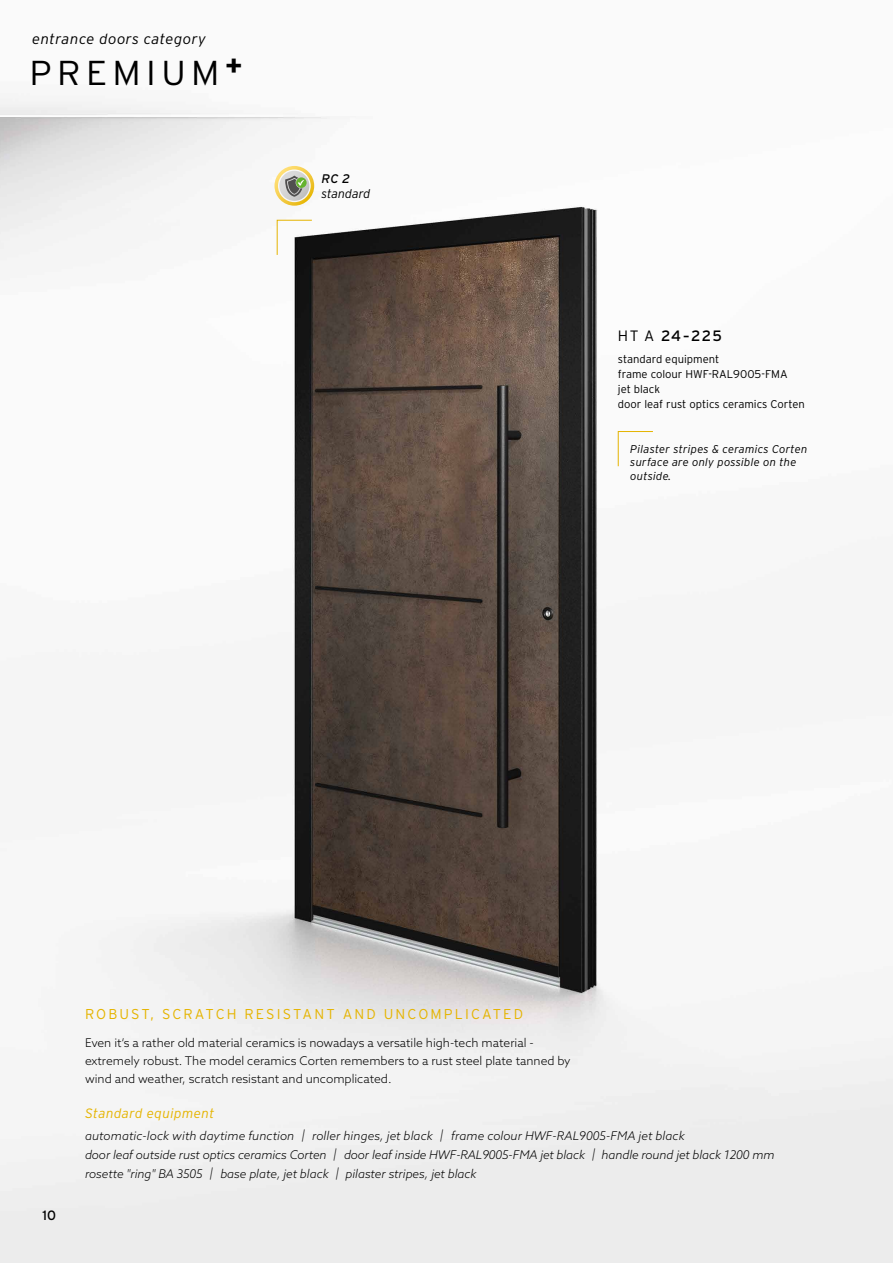
<style>
.page{position:relative;width:893px;height:1263px;background:#fff}
.page>*{position:absolute;margin:0;border:0;box-sizing:border-box;transform-origin:0 0}
.t1{font:300 34.5px "Interstate";letter-spacing:.15em;color:#000;scale:1.04 1}
.t2{font:15px "Interstate";color:#000}
.t3{font:italic 300 14.55px "Interstate";letter-spacing:.03em;color:#000}
.t4{font:300 14.25px "Interstate";letter-spacing:.15em;color:#e5b400}
.t5{font:italic 300 13.5px "Interstate";letter-spacing:.03em;color:#e5b400}
.t6{font:13.5px "Interstate";color:#000}
.t7{font:italic 300 12.45px "Interstate";color:#000}
.t8{font:italic 12.45px "Interstate";color:#000}
.t9{font:italic 300 12px/18.8px "Azo Sans";color:#000}
.t10{font:300 12px/18px "Azo Sans";color:#000}
.t11{font:300 11.25px/15px "Interstate";color:#000}
.t12{font:italic 300 11.25px/13.5px "Interstate";letter-spacing:.02em;color:#000}
.s1{font-weight:300}
</style>
<div class="page">
<img style="left:0;top:98px;width:893px;height:1165px">
<svg style="left:617px;top:431px;width:37px;height:36px"></svg>
<svg style="left:276px;top:219px;width:37px;height:37px"></svg>
<div style="left:279px;top:171px;width:30px;height:30px;background:linear-gradient(to right,#dedede,#c8c7c7);border-radius:15px"></div>
<div style="left:274px;top:166px;width:40px;height:40px;border:4px solid #fff;border-radius:50%"></div>
<svg style="left:296px;top:177px;width:11px;height:11px"></svg>
<svg style="left:285px;top:176px;width:19px;height:21px"></svg>
<p class="t3" style="left:32px;top:31px;width:175px">entrance doors category</p>
<h1 class="t1" style="left:30px;top:54px;width:206px">PREMIUM<sup>+</sup></h1>
<p class="t8" style="left:321px;top:171px;width:30px">RC 2</p>
<p class="t7" style="left:321px;top:186px;width:50px">standard</p>
<p class="t2" style="left:618px;top:327px;width:106px"><span class="s1">HT A</span> 24-225</p>
<p class="t11" style="left:618px;top:351px;width:188px">standard equipment<br>frame colour HWF-RAL9005-FMA<br>jet black<br>door leaf rust optics ceramics Corten</p>
<p class="t12" style="left:630px;top:442px;width:179px">Pilaster stripes &amp; ceramics Corten surface are only possible on the outside.</p>
<p class="t4" style="left:85px;top:1005px;width:440px">ROBUST, SCRATCH RESISTANT AND UNCOMPLICATED</p>
<p class="t10" style="left:85px;top:1033px;width:487px">Even it‘s a rather old material ceramics is nowadays a versatile high-tech material - extremely robust. The model ceramics Corten remembers to a rust steel plate tanned by wind and weather, scratch resistant and uncomplicated.</p>
<p class="t6" style="left:43px;top:1208px;width:15px">10</p>
<p class="t5" style="left:85px;top:1105px;width:131px">Standard equipment</p>
<p class="t9" style="left:85px;top:1127px;width:691px">automatic-lock with daytime function | roller hinges, jet black | frame colour HWF-RAL9005-FMA jet black<br>door leaf outside rust optics ceramics Corten | door leaf inside HWF-RAL9005-FMA jet black | handle round jet black 1200 mm rosette "ring" BA 3505 | base plate, jet black | pilaster stripes, jet black</p>
</div>
